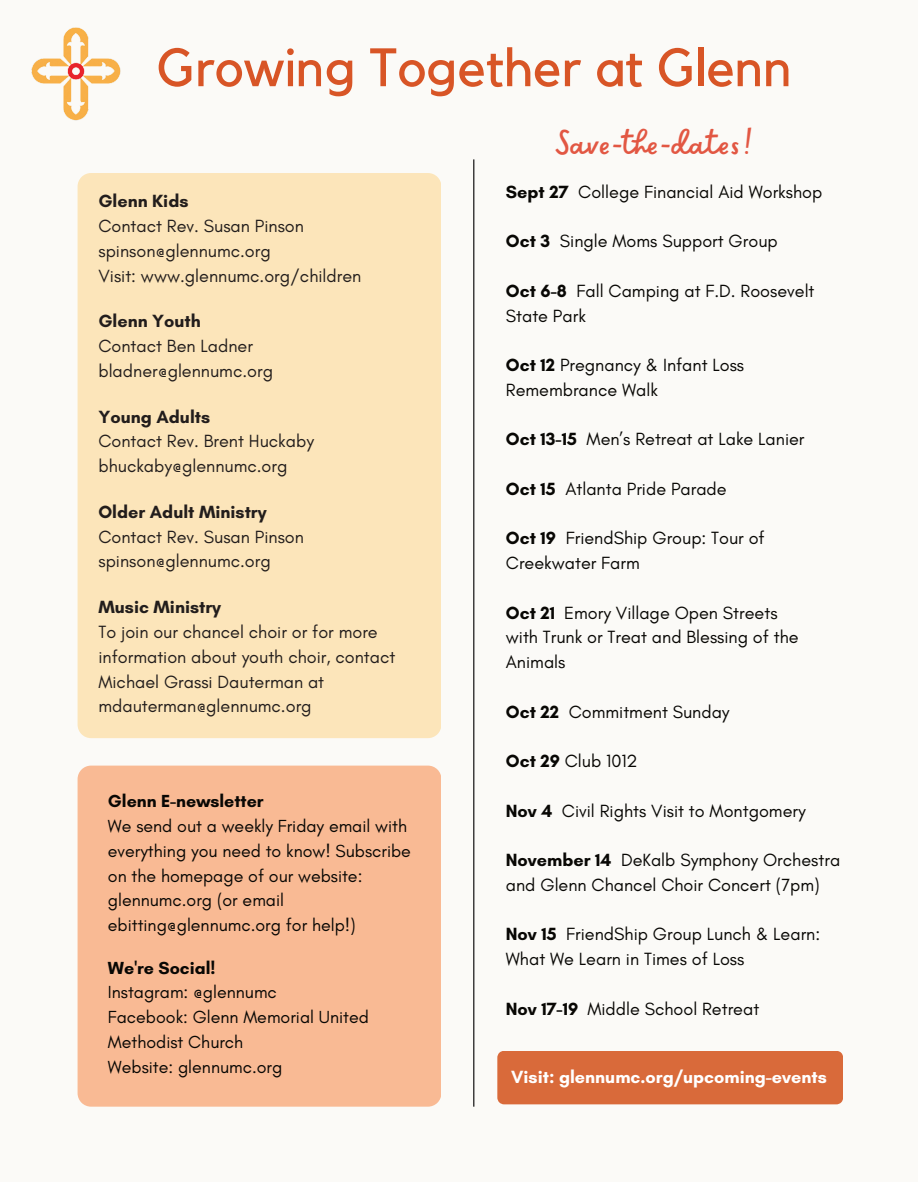
<style>
.page{position:relative;width:918px;height:1188px;background:#fff}
.page>*{position:absolute;margin:0;border:0;box-sizing:border-box;transform-origin:0 0}
.t1{font:53.4px "font 000000002 abca 69 e";color:#d85526}
.t2{font:39px "font 000000002 abca 69 e";color:#e25743}
.t3{font:18px/24.8px "font 000000002 abca 69 e";color:#080704}
.t4{font:18px/24.8px "font 000000002 abca 69 e";color:#221d1c}
.t5{font:18px "font 000000002 abca 69 e";color:#fff}
.t6{font:17.85px/24.8px "font 000000002 abca 69 e";color:#080704}
</style>
<div class="page">
<div style="left:0;top:0;width:918px;height:1182px;background:#fbfaf7"></div>
<img style="left:31px;top:27px;width:90px;height:94px">
<hr style="left:473px;top:159px;width:1px;height:948px;background:#000">
<div style="left:78px;top:173px;width:363px;height:565px;background:#fce5ba"></div>
<div style="left:78px;top:766px;width:363px;height:341px;background:#f9ba94"></div>
<div style="left:497px;top:1051px;width:346px;height:53px;background:#d96a3a"></div>
<p class="t1" style="left:157px;top:36px;width:636px">Growing Together at Glenn</p>
<p class="t4" style="left:98px;top:189px;width:264px">Glenn Kids<br>Contact Rev. Susan Pinson spinson@glennumc.org<br>Visit: www.glennumc.org/children</p>
<p class="t4" style="left:98px;top:309px;width:176px">Glenn Youth<br>Contact Ben Ladner bladner@glennumc.org</p>
<p class="t4" style="left:98px;top:404px;width:217px">Young Adults<br>Contact Rev. Brent Huckaby bhuckaby@glennumc.org</p>
<p class="t4" style="left:98px;top:499px;width:207px">Older Adult Ministry<br>Contact Rev. Susan Pinson spinson@glennumc.org</p>
<p class="t4" style="left:98px;top:595px;width:299px">Music Ministry<br>To join our chancel choir or for more information about youth choir, contact<br>Michael Grassi Dauterman at mdauterman@glennumc.org</p>
<p class="t6" style="left:108px;top:789px;width:305px">Glenn E-newsletter<br>We send out a weekly Friday email with everything you need to know! Subscribe on the homepage of our website: glennumc.org (or email ebitting@glennumc.org for help!)</p>
<p class="t6" style="left:108px;top:955px;width:263px">We're Social!<br>Instagram: @glennumc<br>Facebook: Glenn Memorial United<br>Methodist Church<br>Website: glennumc.org</p>
<p class="t2" style="left:556px;top:120px;width:198px">Save-the-dates!</p>
<p class="t3" style="left:506px;top:179px;width:318px">Sept 27 College Financial Aid Workshop</p>
<p class="t3" style="left:506px;top:229px;width:273px">Oct 3 Single Moms Support Group</p>
<p class="t3" style="left:506px;top:278px;width:310px">Oct 6-8 Fall Camping at F.D. Roosevelt<br>State Park</p>
<p class="t3" style="left:506px;top:353px;width:240px">Oct 12 Pregnancy &amp; Infant Loss<br>Remembrance Walk</p>
<p class="t3" style="left:506px;top:427px;width:300px">Oct 13-15 Men’s Retreat at Lake Lanier</p>
<p class="t3" style="left:506px;top:476px;width:222px">Oct 15 Atlanta Pride Parade</p>
<p class="t3" style="left:506px;top:526px;width:260px">Oct 19 FriendShip Group: Tour of<br>Creekwater Farm</p>
<p class="t3" style="left:506px;top:600px;width:294px">Oct 21 Emory Village Open Streets with Trunk or Treat and Blessing of the<br>Animals</p>
<p class="t3" style="left:506px;top:699px;width:225px">Oct 22 Commitment Sunday</p>
<p class="t3" style="left:506px;top:749px;width:133px">Oct 29 Club 1012</p>
<p class="t3" style="left:506px;top:798px;width:301px">Nov 4 Civil Rights Visit to Montgomery</p>
<p class="t3" style="left:506px;top:848px;width:336px">November 14 DeKalb Symphony Orchestra and Glenn Chancel Choir Concert (7pm)</p>
<p class="t3" style="left:506px;top:922px;width:316px">Nov 15 FriendShip Group Lunch &amp; Learn:<br>What We Learn in Times of Loss</p>
<p class="t3" style="left:506px;top:996px;width:255px">Nov 17-19 Middle School Retreat</p>
<p class="t5" style="left:511px;top:1065px;width:317px">Visit: glennumc.org/upcoming-events</p>
</div>
